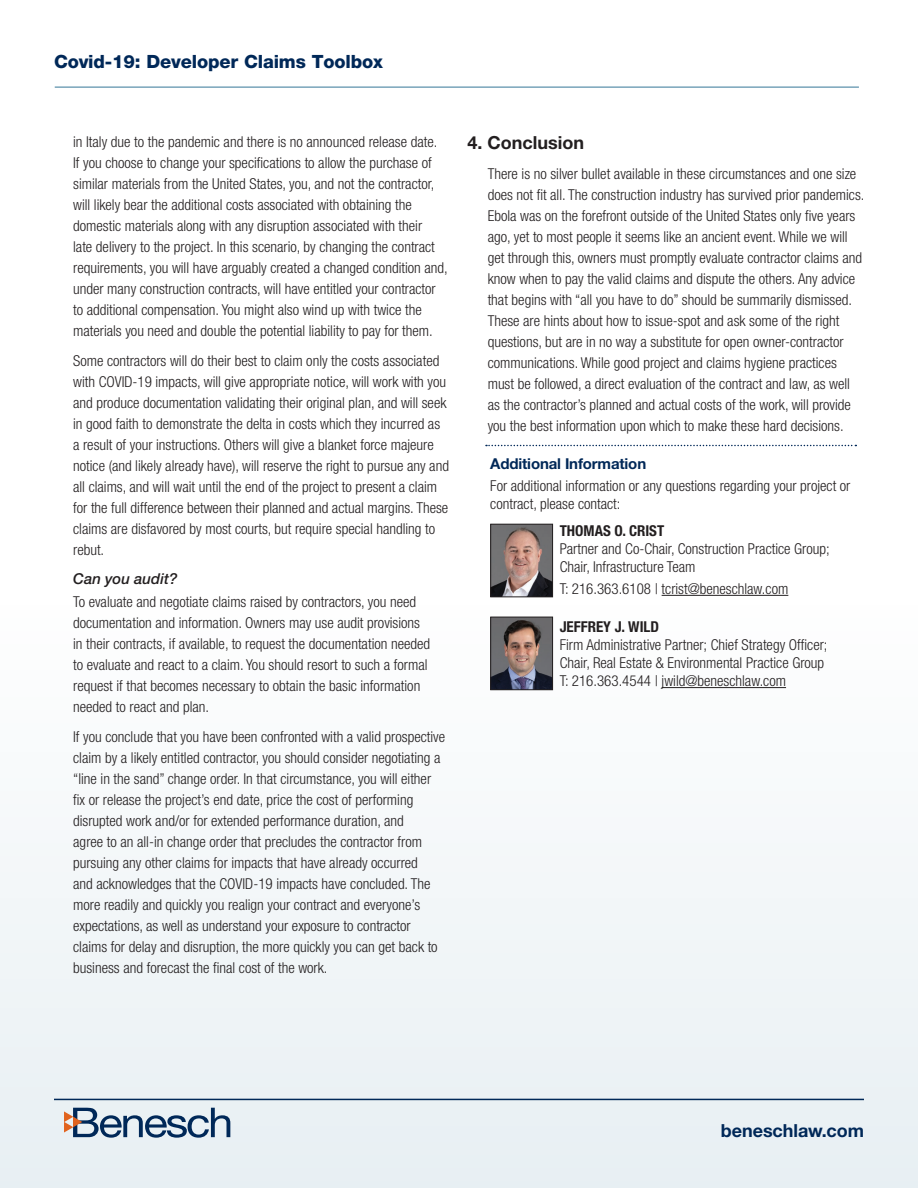
<style>
.page{position:relative;width:918px;height:1188px;background:#fff}
.page>*{position:absolute;margin:0;border:0;box-sizing:border-box;transform-origin:0 0}
.t1{font:800 18.3px "Helvetica Neue";letter-spacing:-.01em;color:#002858}
.t2{font:700 18px "Helvetica Neue";letter-spacing:-.005em;color:#002858}
.t3{font:700 18px "Helvetica Neue";color:#231f20}
.t4{font:300 condensed 15px/21px "Helvetica Neue";color:#231f20}
.t5{font:700 condensed 15px "Helvetica Neue";color:#231f20}
.t6{font:700 15px "Helvetica Neue";letter-spacing:-.01em;color:#002858}
.t7{font:italic 500 15px "Helvetica Neue";color:#231f20}
</style>
<div class="page">
<div style="left:0;top:594px;width:918px;height:594px;background:#f3f7f9"></div>
<svg style="left:64px;top:1108px;width:166px;height:30px"></svg>
<hr style="left:55px;top:86px;width:804px;height:2px;background:#78a4ba">
<hr style="left:54px;top:1099px;width:810px;height:1px;background:#002858">
<hr style="left:662px;top:595px;width:126px;height:1px;background:#231f20">
<hr style="left:662px;top:687px;width:124px;height:1px;background:#231f20">
<img style="left:492px;top:526px;width:59px;height:69px">
<div style="left:490px;top:524px;width:63px;height:73px;border:1px solid #231f20"></div>
<svg style="left:486px;top:445px;width:370px;height:1px"></svg>
<img style="left:492px;top:619px;width:59px;height:69px">
<div style="left:490px;top:617px;width:63px;height:73px;border:1px solid #231f20"></div>
<p class="t1" style="left:54px;top:51px;width:330px">Covid-19: Developer Claims Toolbox</p>
<p class="t4" style="left:73px;top:131px;width:376px">in Italy due to the pandemic and there is no announced release date.<br>If you choose to change your specifications to allow the purchase of similar materials from the United States, you, and not the contractor, will likely bear the additional costs associated with obtaining the domestic materials along with any disruption associated with their<br>late delivery to the project. In this scenario, by changing the contract requirements, you will have arguably created a changed condition and, under many construction contracts, will have entitled your contractor to additional compensation. You might also wind up with twice the materials you need and double the potential liability to pay for them.</p>
<p class="t4" style="left:73px;top:350px;width:377px">Some contractors will do their best to claim only the costs associated with COVID-19 impacts, will give appropriate notice, will work with you and produce documentation validating their original plan, and will seek in good faith to demonstrate the delta in costs which they incurred as a result of your instructions. Others will give a blanket force majeure notice (and likely already have), will reserve the right to pursue any and all claims, and will wait until the end of the project to present a claim for the full difference between their planned and actual margins. These claims are disfavored by most courts, but require special handling to rebut.</p>
<p class="t7" style="left:73px;top:570px;width:106px">Can you audit?</p>
<p class="t4" style="left:73px;top:591px;width:359px">To evaluate and negotiate claims raised by contractors, you need documentation and information. Owners may use audit provisions in their contracts, if available, to request the documentation needed to evaluate and react to a claim. You should resort to such a formal request if that becomes necessary to obtain the basic information needed to react and plan.</p>
<p class="t4" style="left:73px;top:726px;width:373px">If you conclude that you have been confronted with a valid prospective claim by a likely entitled contractor, you should consider negotiating a “line in the sand” change order. In that circumstance, you will either fix or release the project’s end date, price the cost of performing disrupted work and/or for extended performance duration, and<br>agree to an all-in change order that precludes the contractor from pursuing any other claims for impacts that have already occurred<br>and acknowledges that the COVID-19 impacts have concluded. The more readily and quickly you realign your contract and everyone’s expectations, as well as understand your exposure to contractor claims for delay and disruption, the more quickly you can get back to business and forecast the final cost of the work.</p>
<p class="t3" style="left:467px;top:132px;width:118px">4. Conclusion</p>
<p class="t4" style="left:488px;top:163px;width:378px">There is no silver bullet available in these circumstances and one size does not fit all. The construction industry has survived prior pandemics.<br>Ebola was on the forefront outside of the United States only five years ago, yet to most people it seems like an ancient event. While we will get through this, owners must promptly evaluate contractor claims and know when to pay the valid claims and dispute the others. Any advice that begins with “all you have to do” should be summarily dismissed.<br>These are hints about how to issue-spot and ask some of the right questions, but are in no way a substitute for open owner-contractor communications. While good project and claims hygiene practices must be followed, a direct evaluation of the contract and law, as well as the contractor’s planned and actual costs of the work, will provide you the best information upon which to make these hard decisions.</p>
<p class="t6" style="left:490px;top:454px;width:157px">Additional Information</p>
<p class="t4" style="left:490px;top:476px;width:362px;line-height:18px">For additional information or any questions regarding your project or contract, please contact:</p>
<p class="t5" style="left:560px;top:521px;width:106px">THOMAS O. CRIST</p>
<p class="t4" style="left:560px;top:539px;width:272px;line-height:18px">Partner and Co-Chair, Construction Practice Group;<br>Chair, Infrastructure Team</p>
<p class="t4" style="left:560px;top:578px;width:230px">T: 216.363.6108 | tcrist@beneschlaw.com</p>
<p class="t5" style="left:560px;top:618px;width:101px">JEFFREY J. WILD</p>
<p class="t4" style="left:560px;top:636px;width:269px;line-height:18px">Firm Administrative Partner; Chief Strategy Officer;<br>Chair, Real Estate &amp; Environmental Practice Group<br>T: 216.363.4544 | jwild@beneschlaw.com</p>
<p class="t2" style="left:721px;top:1120px;width:145px">beneschlaw.com</p>
</div>
